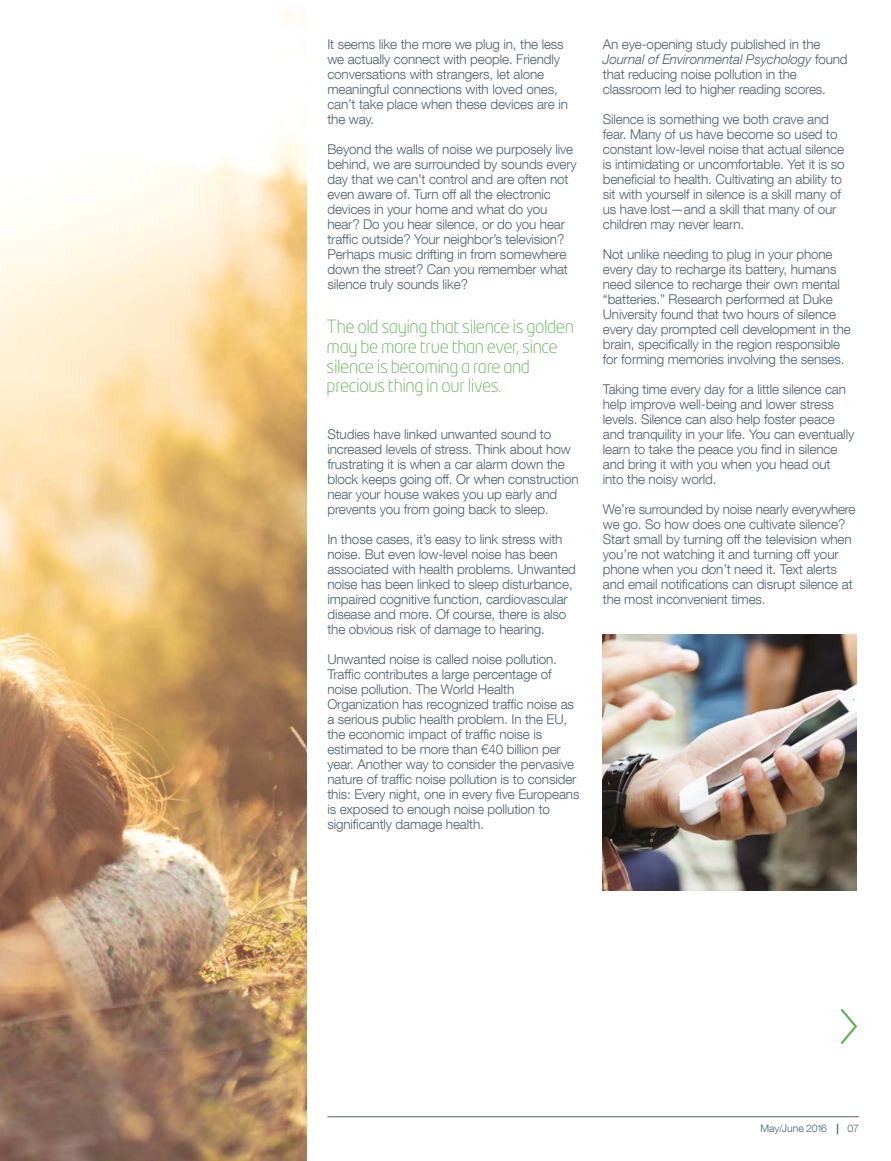
<style>
.page{position:relative;width:891px;height:1161px;background:#fff}
.page>*{position:absolute;margin:0;border:0;box-sizing:border-box;transform-origin:0 0}
.t1{font:300 18px/19.8px "Neo Tech Pro";letter-spacing:-.025em;color:#65b65a}
.t2{font:300 13.5px/15px "Helvetica Neue LT Com";letter-spacing:-.01em;color:#4d6172}
.t3{font:300 10.5px "Helvetica Neue LT Com";letter-spacing:-.015em;color:#4d6172}
.s1{font-style:italic}
.s2{font-weight:700}
</style>
<div class="page">
<img style="left:0;top:11px;width:306px;height:1150px">
<hr style="left:327px;top:1116px;width:532px;height:1px;background:#4d6172">
<svg style="left:841px;top:1009px;width:16px;height:35px"></svg>
<img style="left:603px;top:634px;width:253px;height:257px">
<p class="t2" style="left:327px;top:36px;width:242px">It seems like the more we plug in, the less we actually connect with people. Friendly conversations with strangers, let alone meaningful connections with loved ones, can’t take place when these devices are in the way.</p>
<p class="t2" style="left:327px;top:141px;width:251px">Beyond the walls of noise we purposely live behind, we are surrounded by sounds every day that we can’t control and are often not even aware of. Turn off all the electronic devices in your home and what do you hear? Do you hear silence, or do you hear traffic outside? Your neighbor’s television?<br>Perhaps music drifting in from somewhere down the street? Can you remember what silence truly sounds like?</p>
<h1 class="t1" style="left:327px;top:316px;width:249px">The old saying that silence is golden may be more true than ever, since silence is becoming a rare and precious thing in our lives.</h1>
<p class="t2" style="left:327px;top:426px;width:253px">Studies have linked unwanted sound to increased levels of stress. Think about how frustrating it is when a car alarm down the block keeps going off. Or when construction near your house wakes you up early and prevents you from going back to sleep.</p>
<p class="t2" style="left:327px;top:531px;width:250px">In those cases, it’s easy to link stress with noise. But even low-level noise has been associated with health problems. Unwanted noise has been linked to sleep disturbance, impaired cognitive function, cardiovascular disease and more. Of course, there is also the obvious risk of damage to hearing.</p>
<p class="t2" style="left:327px;top:651px;width:254px">Unwanted noise is called noise pollution.<br>Traffic contributes a large percentage of noise pollution. The World Health Organization has recognized traffic noise as a serious public health problem. In the EU, the economic impact of traffic noise is estimated to be more than €40 billion per year. Another way to consider the pervasive nature of traffic noise pollution is to consider this: Every night, one in every five Europeans is exposed to enough noise pollution to significantly damage health.</p>
<p class="t2" style="left:603px;top:36px;width:246px">An eye-opening study published in the <span class="s1">Journal of Environmental Psychology</span> found that reducing noise pollution in the classroom led to higher reading scores.</p>
<p class="t2" style="left:603px;top:111px;width:243px">Silence is something we both crave and fear. Many of us have become so used to constant low-level noise that actual silence is intimidating or uncomfortable. Yet it is so beneficial to health. Cultivating an ability to sit with yourself in silence is a skill many of us have lost—and a skill that many of our children may never learn.</p>
<p class="t2" style="left:603px;top:246px;width:250px">Not unlike needing to plug in your phone every day to recharge its battery, humans need silence to recharge their own mental “batteries.” Research performed at Duke University found that two hours of silence every day prompted cell development in the brain, specifically in the region responsible for forming memories involving the senses.</p>
<p class="t2" style="left:603px;top:381px;width:253px">Taking time every day for a little silence can help improve well-being and lower stress levels. Silence can also help foster peace and tranquility in your life. You can eventually learn to take the peace you find in silence and bring it with you when you head out into the noisy world.</p>
<p class="t2" style="left:603px;top:501px;width:254px">We’re surrounded by noise nearly everywhere we go. So how does one cultivate silence?<br>Start small by turning off the television when you’re not watching it and turning off your phone when you don’t need it. Text alerts and email notifications can disrupt silence at the most inconvenient times.</p>
<p class="t3" style="left:760px;top:1122px;width:80px">May/June 2016 <span class="s2">|</span></p>
<p class="t3" style="left:848px;top:1122px;width:13px">07</p>
</div>
